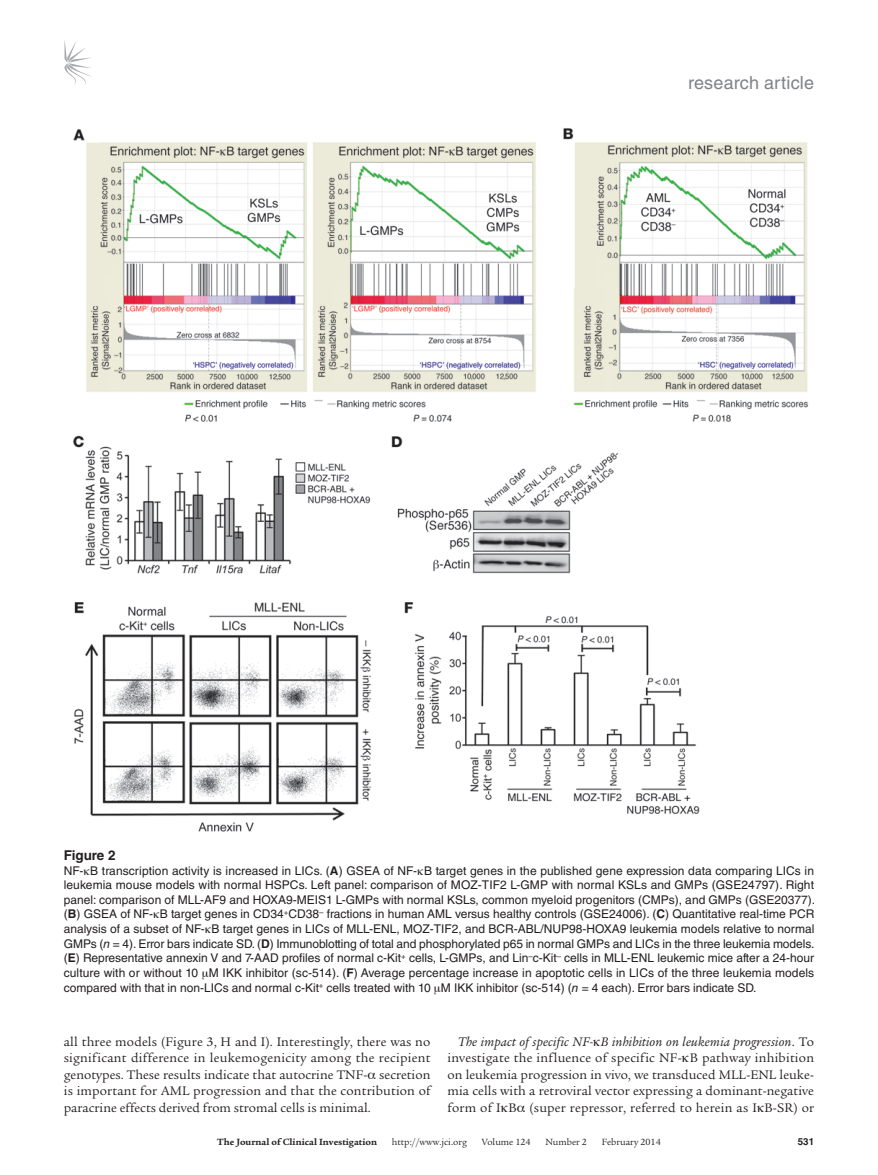
<style>
.page{position:relative;width:878px;height:1175px;background:#fff}
.page>*{position:absolute;margin:0;border:0;box-sizing:border-box;transform-origin:0 0}
.t1{font:18px "Helvetica LT Std";letter-spacing:.01em;color:#808285}
.t2{font:13.5px/16.5px "Legacy Serif Std";color:#231f20;text-align:justify}
.t3{font:700 13.5px "Helvetica LT Std";color:#231f20}
.t4{font:12px/14.7px "Helvetica LT Std";color:#231f20;text-align:justify}
.t5{font:9.75px "Legacy Serif Std";color:#231f20}
.t6{font:700 9.75px "Legacy Serif Std";color:#231f20}
.t7{font:700 9.75px "Helvetica LT Std";color:#231f20}
.s1{font-weight:700}
.s2{font-style:italic}
</style>
<div class="page">
<svg style="left:64px;top:40px;width:27px;height:45px"></svg>
<img style="left:73px;top:128px;width:736px;height:704px">
<h1 class="t1" style="left:688px;top:73px;width:127px">research article</h1>
<p class="t3" style="left:64px;top:847px;width:53px">Figure 2</p>
<p class="t4" style="left:64px;top:863px;width:752px">NF- B transcription activity is increased in LICs. (<span class="s1">A</span>) GSEA of NF- B target genes in the published gene expression data comparing LICs in leukemia mouse models with normal HSPCs. Left panel: comparison of MOZ-TIF2 L-GMP with normal KSLs and GMPs (GSE24797). Right panel: comparison of MLL-AF9 and HOXA9-MEIS1 L-GMPs with normal KSLs, common myeloid progenitors (CMPs), and GMPs (GSE20377). (<span class="s1">B</span>) GSEA of NF- B target genes in CD34<sup>+</sup>CD38<sup>–</sup> fractions in human AML versus healthy controls (GSE24006). (<span class="s1">C</span>) Quantitative real-time PCR analysis of a subset of NF- B target genes in LICs of MLL-ENL, MOZ-TIF2, and BCR-ABL/NUP98-HOXA9 leukemia models relative to normal GMPs (<span class="s2">n</span> = 4). Error bars indicate SD. (<span class="s1">D</span>) Immunoblotting of total and phosphorylated p65 in normal GMPs and LICs in the three leukemia models. (<span class="s1">E</span>) Representative annexin V and 7-AAD profiles of normal c-Kit<sup>+</sup> cells, L-GMPs, and Lin<sup>–</sup>c-Kit<sup>–</sup> cells in MLL-ENL leukemic mice after a 24-hour culture with or without 10 M IKK inhibitor (sc-514). (<span class="s1">F</span>) Average percentage increase in apoptotic cells in LICs of the three leukemia models compared with that in non-LICs and normal c-Kit<sup>+</sup> cells treated with 10 M IKK inhibitor (sc-514) (<span class="s2">n</span> = 4 each). Error bars indicate SD.</p>
<p class="t2" style="left:64px;top:1033px;width:368px">all three models (Figure 3, H and I). Interestingly, there was no significant difference in leukemogenicity among the recipient genotypes. These results indicate that autocrine TNF- secretion is important for AML progression and that the contribution of paracrine effects derived from stromal cells is minimal.</p>
<p class="t2" style="left:447px;top:1033px;width:368px;text-indent:11px"><span class="s2">The impact of specific NF- B inhibition on leukemia progression</span>. To investigate the influence of specific NF- B pathway inhibition on leukemia progression in vivo, we transduced MLL-ENL leuke&shy;mia cells with a retroviral vector expressing a dominant-negative form of I B (super repressor, referred to herein as I B-SR) or</p>
<p class="t6" style="left:217px;top:1135px;width:161px">The Journal of Clinical Investigation</p>
<p class="t5" style="left:392px;top:1136px;width:77px">http://www.jci.org</p>
<p class="t5" style="left:481px;top:1136px;width:50px">Volume 124</p>
<p class="t5" style="left:545px;top:1136px;width:43px">Number 2</p>
<p class="t5" style="left:601px;top:1136px;width:61px">February 2014</p>
<p class="t7" style="left:797px;top:1135px;width:18px">531</p>
</div>
